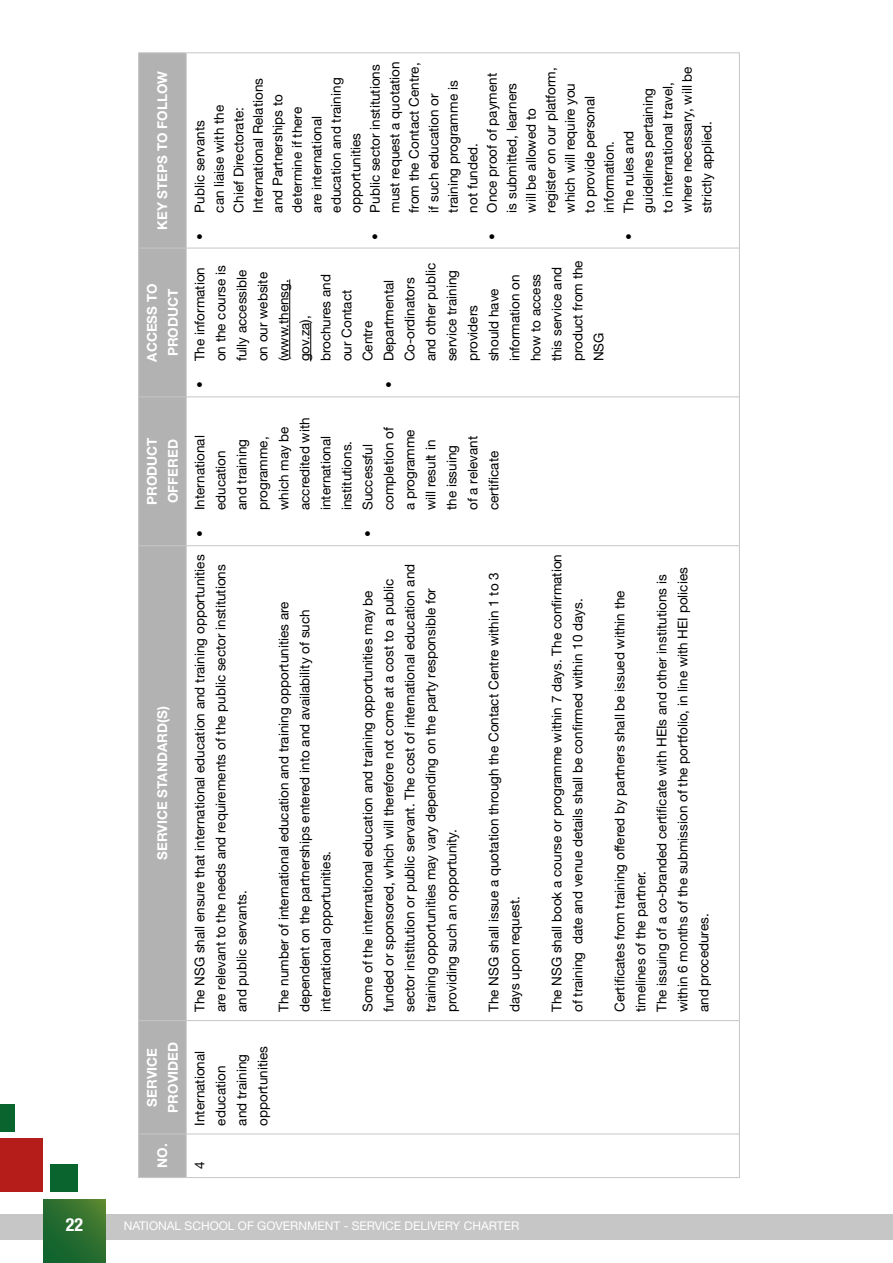
<style>
.page{position:relative;width:893px;height:1263px;background:#fff}
.page>*{position:absolute;margin:0;border:0;box-sizing:border-box;transform-origin:0 0}
.t1{font:700 condensed 18px "Helvetica Neue LT Std";color:#fff}
.t2{font:13.5px/21px "Helvetica Neue LT Std";color:#000}
.t3{font:700 13.5px/21px "Helvetica Neue LT Std";color:#fff;text-align:center}
.t4{font:12px "Helvetica Neue LT Std";color:#fff}
.s1{font-weight:700;font-stretch:condensed}
</style>
<div class="page">
<div style="left:0;top:1214px;width:893px;height:25px;background:#c6c6c6"></div>
<svg style="left:44px;top:1200px;width:61px;height:63px;background:#2a6e2e"></svg>
<div style="left:0;top:1138px;width:43px;height:54px;background:#b51d1b"></div>
<div style="left:50px;top:1165px;width:27px;height:27px;background:#09642e"></div>
<div style="left:0;top:1104px;width:15px;height:27px;background:#09642e"></div>
<div style="left:139px;top:53px;width:47px;height:1124px;background:#b3b2b2"></div>
<hr style="left:138px;top:1134px;width:1px;height:44px;background:#c6c6c6">
<hr style="left:139px;top:1177px;width:47px;height:1px;background:#c6c6c6">
<hr style="left:138px;top:1020px;width:1px;height:114px;background:#c6c6c6">
<hr style="left:139px;top:1133px;width:47px;height:1px;background:#c6c6c6">
<hr style="left:138px;top:546px;width:1px;height:474px;background:#c6c6c6">
<hr style="left:139px;top:1020px;width:47px;height:1px;background:#c6c6c6">
<hr style="left:138px;top:397px;width:1px;height:149px;background:#c6c6c6">
<hr style="left:139px;top:545px;width:47px;height:1px;background:#c6c6c6">
<hr style="left:138px;top:248px;width:1px;height:149px;background:#c6c6c6">
<hr style="left:139px;top:396px;width:47px;height:1px;background:#c6c6c6">
<hr style="left:138px;top:52px;width:1px;height:196px;background:#c6c6c6">
<hr style="left:139px;top:248px;width:47px;height:1px;background:#c6c6c6">
<hr style="left:139px;top:52px;width:47px;height:1px;background:#c6c6c6">
<hr style="left:186px;top:1134px;width:1px;height:44px;background:#c6c6c6">
<hr style="left:187px;top:1177px;width:552px;height:1px;background:#c6c6c6">
<hr style="left:186px;top:1020px;width:1px;height:114px;background:#c6c6c6">
<hr style="left:187px;top:1133px;width:552px;height:1px;background:#c6c6c6">
<hr style="left:186px;top:546px;width:1px;height:474px;background:#c6c6c6">
<hr style="left:187px;top:1020px;width:552px;height:1px;background:#c6c6c6">
<hr style="left:186px;top:397px;width:1px;height:149px;background:#c6c6c6">
<hr style="left:187px;top:545px;width:552px;height:1px;background:#c6c6c6">
<hr style="left:186px;top:248px;width:1px;height:149px;background:#c6c6c6">
<hr style="left:187px;top:396px;width:552px;height:1px;background:#c6c6c6">
<hr style="left:186px;top:52px;width:1px;height:196px;background:#c6c6c6">
<hr style="left:187px;top:248px;width:552px;height:1px;background:#c6c6c6">
<hr style="left:187px;top:52px;width:552px;height:1px;background:#c6c6c6">
<hr style="left:739px;top:1134px;width:1px;height:44px;background:#c6c6c6">
<hr style="left:739px;top:1020px;width:1px;height:114px;background:#c6c6c6">
<hr style="left:739px;top:546px;width:1px;height:474px;background:#c6c6c6">
<hr style="left:739px;top:397px;width:1px;height:149px;background:#c6c6c6">
<hr style="left:739px;top:248px;width:1px;height:149px;background:#c6c6c6">
<hr style="left:739px;top:52px;width:1px;height:196px;background:#c6c6c6">
<hr style="left:289px;top:279px;width:1px;height:79px;background:#000">
<hr style="left:310px;top:323px;width:1px;height:38px;background:#000">
<p class="t3" style="left:152px;top:230px;width:160px;rotate:-90deg">KEY STEPS TO FOLLOW</p>
<p class="t3" style="left:141px;top:361px;width:80px;rotate:-90deg">ACCESS TO<br>PRODUCT</p>
<p class="t3" style="left:141px;top:505px;width:69px;text-align:left;rotate:-90deg">PRODUCT<br>OFFERED</p>
<p class="t3" style="left:152px;top:860px;width:155px;rotate:-90deg">SERVICE STANDARD(S)</p>
<p class="t3" style="left:141px;top:1112px;width:72px;rotate:-90deg">SERVICE<br>PROVIDED</p>
<p class="t3" style="left:152px;top:1168px;width:26px;rotate:-90deg">NO.</p>
<p class="t2" style="left:365px;top:213px;width:153px;line-height:19.5px;text-indent:-27px;rotate:-90deg"><span class="s1">•</span> Public sector institutions must request a quotation from the Contact Centre, if such education or training programme is not funded.</p>
<p class="t2" style="left:482px;top:213px;width:147px;line-height:19.5px;text-indent:-27px;rotate:-90deg"><span class="s1">•</span> Once proof of payment is submitted, learners will be allowed to register on our platform, which will require you<br>to provide personal information.</p>
<p class="t2" style="left:619px;top:213px;width:148px;line-height:19.5px;text-indent:-27px;rotate:-90deg"><span class="s1">•</span> The rules and<br>guidelines pertaining<br>to international travel, where necessary, will be strictly applied.</p>
<p class="t2" style="left:190px;top:213px;width:136px;line-height:19.5px;text-indent:-27px;rotate:-90deg"><span class="s1">•</span> Public servants<br>can liaise with the<br>Chief Directorate:<br>International Relations and Partnerships to determine if there<br>are international education and training opportunities</p>
<p class="t2" style="left:189px;top:361px;width:98px;text-indent:-27px;rotate:-90deg"><span class="s1">•</span> The information on the course is fully accessible on our website (www.thensg. gov.za), brochures and our Contact<br>Centre</p>
<p class="t2" style="left:378px;top:361px;width:103px;text-indent:-27px;rotate:-90deg"><span class="s1">•</span> Departmental<br>Co-ordinators and other public service training providers<br>should have information on how to access this service and product from the<br>NSG</p>
<p class="t2" style="left:189px;top:510px;width:94px;text-indent:-27px;rotate:-90deg"><span class="s1">•</span> International education<br>and training programme, which may be accredited with international institutions.</p>
<p class="t2" style="left:357px;top:510px;width:84px;text-indent:-27px;rotate:-90deg"><span class="s1">•</span> Successful completion of a programme will result in the issuing<br>of a relevant certificate</p>
<p class="t2" style="left:189px;top:1012px;width:459px;rotate:-90deg">The NSG shall ensure that international education and training opportunities are relevant to the needs and requirements of the public sector institutions and public servants.</p>
<p class="t2" style="left:273px;top:1012px;width:412px;rotate:-90deg">The number of international education and training opportunities are dependent on the partnerships entered into and availability of such international opportunities.</p>
<p class="t2" style="left:189px;top:1125px;width:81px;rotate:-90deg">International education and training opportunities</p>
<p class="t2" style="left:189px;top:1169px;width:9px;rotate:-90deg">4</p>
<p class="t2" style="left:357px;top:1012px;width:450px;rotate:-90deg">Some of the international education and training opportunities may be funded or sponsored, which will therefore not come at a cost to a public sector institution or public servant. The cost of international education and training opportunities may vary depending on the party responsible for providing such an opportunity.</p>
<p class="t2" style="left:483px;top:1012px;width:441px;rotate:-90deg">The NSG shall issue a quotation through the Contact Centre within 1 to 3 days upon request.</p>
<p class="t2" style="left:546px;top:1012px;width:459px;rotate:-90deg">The NSG shall book a course or programme within 7 days. The confirmation of training date and venue details shall be confirmed within 10 days.</p>
<p class="t2" style="left:609px;top:1012px;width:446px;rotate:-90deg">Certificates from training offered by partners shall be issued within the timelines of the partner.<br>The issuing of a co-branded certificate with HEIs and other institutions is within 6 months of the submission of the portfolio, in line with HEI policies and procedures.</p>
<h1 class="t1" style="left:66px;top:1214px;width:19px">22</h1>
<p class="t4" style="left:124px;top:1218px;width:397px">NATIONAL SCHOOL OF GOVERNMENT - SERVICE DELIVERY CHARTER</p>
</div>
